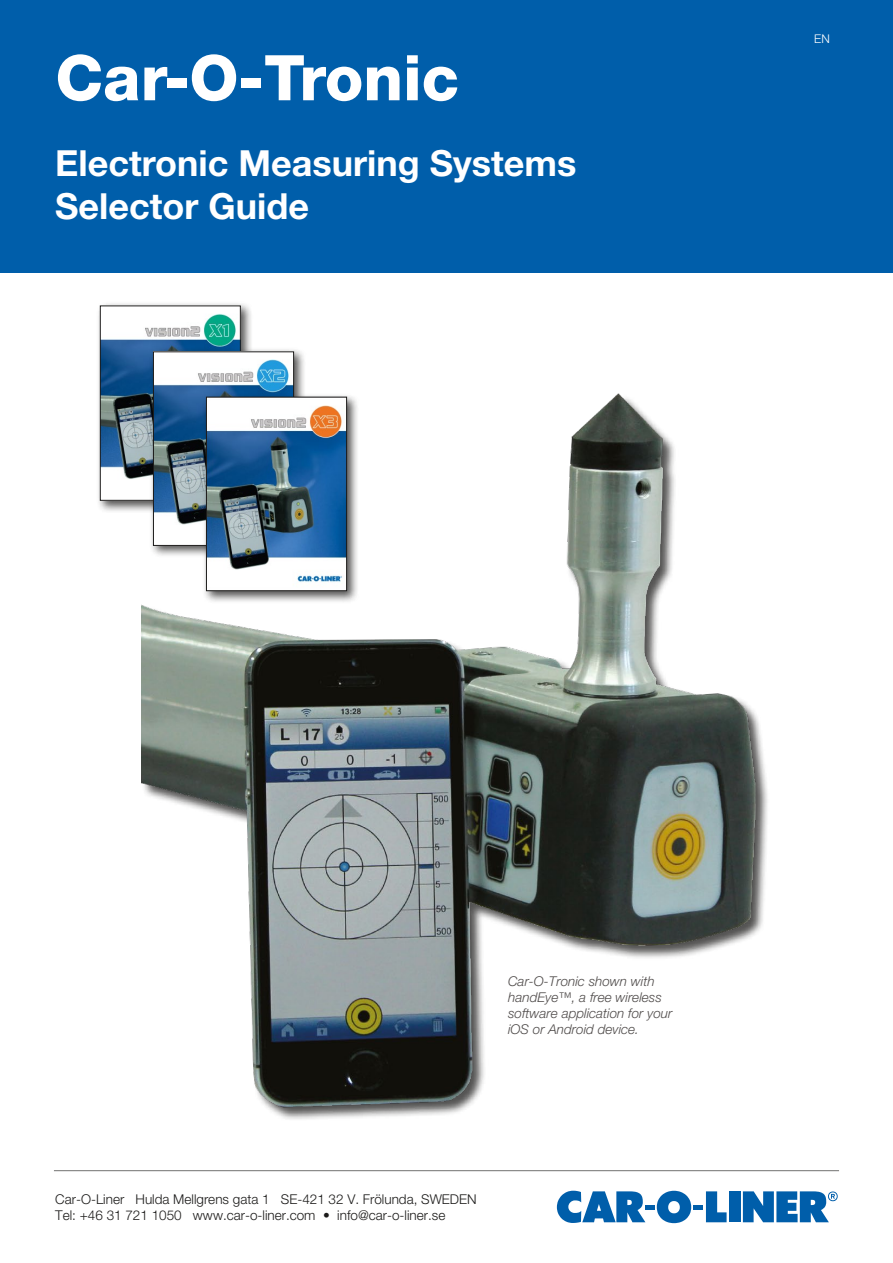
<style>
.page{position:relative;width:893px;height:1263px;background:#fff}
.page>*{position:absolute;margin:0;border:0;box-sizing:border-box;transform-origin:0 0}
.t1{font:800 63px "Helvetica Neue LT Pro";color:#fff}
.t2{font:700 36px/43.2px "Helvetica Neue LT Pro";color:#fff}
.t3{font:300 13.5px/16.2px "Helvetica Neue LT Pro";color:#1c1b1a}
.t4{font:italic 300 13.5px/16.2px "Helvetica Neue LT Pro";color:#4f4b4a}
.t5{font:300 12px "Helvetica Neue LT Pro";color:#fff}
</style>
<div class="page">
<div style="left:0;top:0;width:893px;height:272px;background:#005eaa"></div>
<svg style="left:557px;top:1191px;width:88px;height:32px"></svg>
<div style="left:645px;top:1205px;width:9px;height:5px;background:#005eaa"></div>
<svg style="left:657px;top:1191px;width:34px;height:32px"></svg>
<div style="left:693px;top:1205px;width:10px;height:5px;background:#005eaa"></div>
<svg style="left:706px;top:1191px;width:21px;height:31px"></svg>
<div style="left:729px;top:1191px;width:11px;height:31px;background:#005eaa"></div>
<svg style="left:743px;top:1191px;width:95px;height:31px"></svg>
<div style="left:142px;top:394px;width:628px;height:727px;background:#1c1b1a;opacity:.75"></div>
<img style="left:142px;top:393px;width:615px;height:716px">
<hr style="left:54px;top:1170px;width:785px;height:1px;background:#727271">
<div style="left:96px;top:301px;width:157px;height:212px;background:#1c1b1a;opacity:.75"></div>
<img style="left:102px;top:307px;width:137px;height:192px">
<div style="left:100px;top:305px;width:141px;height:196px;border:1px solid #1c1b1a"></div>
<div style="left:149px;top:347px;width:157px;height:211px;background:#1c1b1a;opacity:.75"></div>
<img style="left:155px;top:353px;width:137px;height:191px">
<div style="left:153px;top:351px;width:141px;height:195px;border:1px solid #1c1b1a"></div>
<div style="left:202px;top:393px;width:157px;height:210px;background:#1c1b1a;opacity:.75"></div>
<img style="left:208px;top:399px;width:137px;height:190px">
<div style="left:206px;top:397px;width:141px;height:194px;border:1px solid #1c1b1a"></div>
<h1 class="t1" style="left:55px;top:40px;width:405px">Car-O-Tronic</h1>
<h2 class="t2" style="left:55px;top:140px;width:523px">Electronic Measuring Systems<br>Selector Guide</h2>
<p class="t5" style="left:814px;top:32px;width:17px">EN</p>
<p class="t4" style="left:508px;top:972px;width:166px">Car-O-Tronic shown with handEye™, a free wireless software application for your iOS or Android device.</p>
<p class="t3" style="left:55px;top:1190px;width:423px">Car-O-Liner Hulda Mellgrens gata 1 SE-421 32 V. Frölunda, SWEDEN<br>Tel: +46 31 721 1050 www.car-o-liner.com • info@car-o-liner.se</p>
</div>
